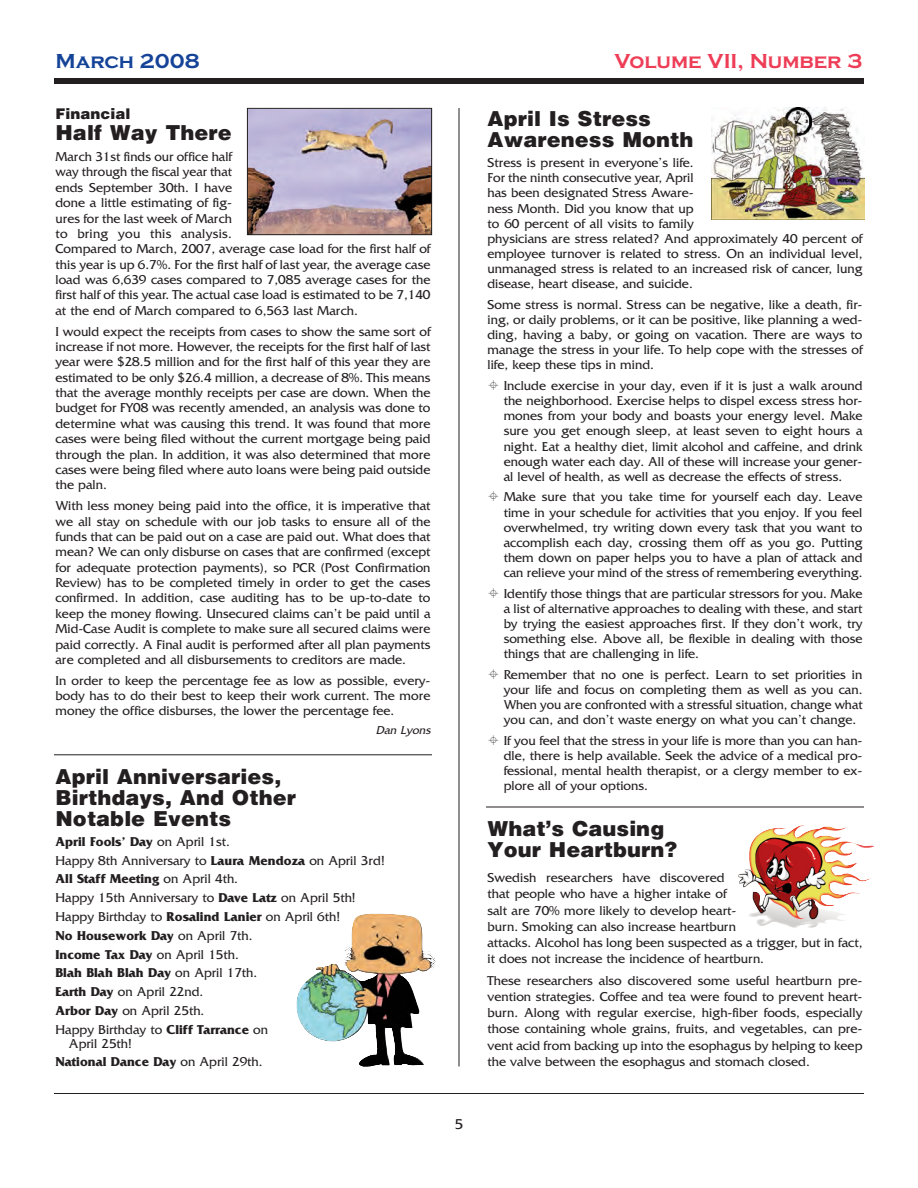
<style>
.page{position:relative;width:918px;height:1188px;background:#fff}
.page>*{position:absolute;margin:0;border:0;box-sizing:border-box;transform-origin:0 0}
.t1{font:900 21px/21px "Helvetica";color:#231f20}
.t2{font:700 21px "Copperplate Gothic";color:#ee3d56}
.t3{font:700 21px "Copperplate Gothic";color:#154398}
.t4{font:900 15px "Helvetica";color:#231f20}
.t5{font:15px "Friz Quadrata";color:#231f20}
.t6{font:13.5px/15.1px "Friz Quadrata";color:#231f20;text-align:justify}
.t7{font:italic 12px "Friz Quadrata";color:#231f20}
.s1{font-weight:700}
</style>
<div class="page">
<hr style="left:54px;top:1093px;width:810px;height:1px;background:#231f20">
<div style="left:54px;top:78px;width:810px;height:6px;background:#231f20"></div>
<hr style="left:459px;top:108px;width:1px;height:958px;background:#231f20">
<img style="left:249px;top:110px;width:181px;height:123px">
<div style="left:247px;top:108px;width:185px;height:127px;border:1px solid #231f20"></div>
<hr style="left:54px;top:755px;width:378px;height:1px;background:#231f20">
<hr style="left:486px;top:807px;width:378px;height:1px;background:#231f20">
<img style="left:296px;top:913px;width:140px;height:154px">
<img style="left:712px;top:108px;width:153px;height:112px">
<img style="left:738px;top:825px;width:136px;height:103px">
<h1 class="t3" style="left:56px;top:48px;width:146px">March 2008</h1>
<h1 class="t2" style="left:615px;top:48px;width:249px">Volume VII, Number 3</h1>
<p class="t4" style="left:56px;top:105px;width:77px">Financial</p>
<h1 class="t1" style="left:56px;top:123px;width:178px">Half Way There</h1>
<p class="t6" style="left:56px;top:149px;width:377px;text-align:left">March 31st finds our office half<br>way through the fiscal year that<br>ends September 30th. I have<br>done a little estimating of fig-<br>ures for the last week of March<br>to bring you this analysis.<br>Compared to March, 2007, average case load for the first half of this year is up 6.7%. For the first half of last year, the average case load was 6,639 cases compared to 7,085 average cases for the first half of this year. The actual case load is estimated to be 7,140 at the end of March compared to 6,563 last March.</p>
<p class="t6" style="left:56px;top:323px;width:377px">I would expect the receipts from cases to show the same sort of increase if not more. However, the receipts for the first half of last year were $28.5 million and for the first half of this year they are estimated to be only $26.4 million, a decrease of 8%. This means that the average monthly receipts per case are down. When the budget for FY08 was recently amended, an analysis was done to determine what was causing this trend. It was found that more cases were being filed without the current mortgage being paid through the plan. In addition, it was also determined that more cases were being filed where auto loans were being paid outside the paln.</p>
<p class="t6" style="left:56px;top:498px;width:377px">With less money being paid into the office, it is imperative that we all stay on schedule with our job tasks to ensure all of the funds that can be paid out on a case are paid out. What does that mean? We can only disburse on cases that are confirmed (except for adequate protection payments), so PCR (Post Confirmation Review) has to be completed timely in order to get the cases confirmed. In addition, case auditing has to be up-to-date to keep the money flowing. Unsecured claims can’t be paid until a Mid-Case Audit is complete to make sure all secured claims were paid correctly. A Final audit is performed after all plan payments are completed and all disbursements to creditors are made.</p>
<p class="t6" style="left:56px;top:672px;width:377px">In order to keep the percentage fee as low as possible, every&shy;body has to do their best to keep their work current. The more money the office disburses, the lower the percentage fee.</p>
<p class="t7" style="left:376px;top:723px;width:58px">Dan Lyons</p>
<h1 class="t1" style="left:56px;top:767px;width:242px">April Anniversaries,<br>Birthdays, And Other<br>Notable Events</h1>
<p class="t6" style="left:55px;top:832px;width:331px;line-height:18.8px;text-align:left"><span class="s1">April Fools’ Day</span> on April 1st.<br>Happy 8th Anniversary to <span class="s1">Laura Mendoza</span> on April 3rd!<br><span class="s1">All Staff Meeting</span> on April 4th.<br>Happy 15th Anniversary to <span class="s1">Dave Latz</span> on April 5th!<br>Happy Birthday to <span class="s1">Rosalind Lanier</span> on April 6th!<br><span class="s1">No Housework Day</span> on April 7th.<br><span class="s1">Income Tax Day</span> on April 15th.<br><span class="s1">Blah Blah Blah Day</span> on April 17th.<br><span class="s1">Earth Day</span> on April 22nd.<br><span class="s1">Arbor Day</span> on April 25th.<br>Happy Birthday to <span class="s1">Cliff Tarrance</span> on</p>
<p class="t6" style="left:55px;top:1034px;width:209px;line-height:18px;text-indent:14px">April 25th!<br><span class="s1">National Dance Day</span> on April 29th.</p>
<p class="t5" style="left:455px;top:1115px;width:10px">5</p>
<h1 class="t1" style="left:488px;top:108px;width:208px">April Is Stress<br>Awareness Month</h1>
<p class="t6" style="left:488px;top:155px;width:377px;text-align:left">Stress is present in everyone’s life.<br>For the ninth consecutive year, April<br>has been designated Stress Aware-<br>ness Month. Did you know that up<br>to 60 percent of all visits to family<br>physicians are stress related? And approximately 40 percent of employee turnover is related to stress. On an individual level, unmanaged stress is related to an increased risk of cancer, lung disease, heart disease, and suicide.</p>
<p class="t6" style="left:488px;top:297px;width:377px">Some stress is normal. Stress can be negative, like a death, fir&shy;ing, or daily problems, or it can be positive, like planning a wed&shy;ding, having a baby, or going on vacation. There are ways to manage the stress in your life. To help cope with the stresses of life, keep these tips in mind.</p>
<p class="t6" style="left:504px;top:378px;width:360px">Include exercise in your day, even if it is just a walk around the neighborhood. Exercise helps to dispel excess stress hor&shy;mones from your body and boasts your energy level. Make sure you get enough sleep, at least seven to eight hours a night. Eat a healthy diet, limit alcohol and caffeine, and drink enough water each day. All of these will increase your gener&shy;al level of health, as well as decrease the effects of stress.</p>
<p class="t6" style="left:504px;top:489px;width:360px">Make sure that you take time for yourself each day. Leave time in your schedule for activities that you enjoy. If you feel overwhelmed, try writing down every task that you want to accomplish each day, crossing them off as you go. Putting them down on paper helps you to have a plan of attack and can relieve your mind of the stress of remembering everything.</p>
<p class="t6" style="left:504px;top:586px;width:360px">Identify those things that are particular stressors for you. Make a list of alternative approaches to dealing with these, and start by trying the easiest approaches first. If they don’t work, try something else. Above all, be flexible in dealing with those things that are challenging in life.</p>
<p class="t6" style="left:504px;top:667px;width:360px">Remember that no one is perfect. Learn to set priorities in your life and focus on completing them as well as you can.<br>When you are confronted with a stressful situation, change what you can, and don’t waste energy on what you can’t change.</p>
<p class="t6" style="left:504px;top:733px;width:360px">If you feel that the stress in your life is more than you can han&shy;dle, there is help available. Seek the advice of a medical pro&shy;fessional, mental health therapist, or a clergy member to ex&shy;plore all of your options.</p>
<h1 class="t1" style="left:488px;top:818px;width:191px">What’s Causing<br>Your Heartburn?</h1>
<p class="t6" style="left:488px;top:870px;width:377px;line-height:16.2px;text-align:left">Swedish researchers have discovered<br>that people who have a higher intake of<br>salt are 70% more likely to develop heart-<br>burn. Smoking can also increase heartburn<br>attacks. Alcohol has long been suspected as a trigger, but in fact, it does not increase the incidence of heartburn.</p>
<p class="t6" style="left:488px;top:972px;width:377px;line-height:16.2px">These researchers also discovered some useful heartburn pre&shy;vention strategies. Coffee and tea were found to prevent heart&shy;burn. Along with regular exercise, high-fiber foods, especially those containing whole grains, fruits, and vegetables, can pre&shy;vent acid from backing up into the esophagus by helping to keep the valve between the esophagus and stomach closed.</p>
</div>
